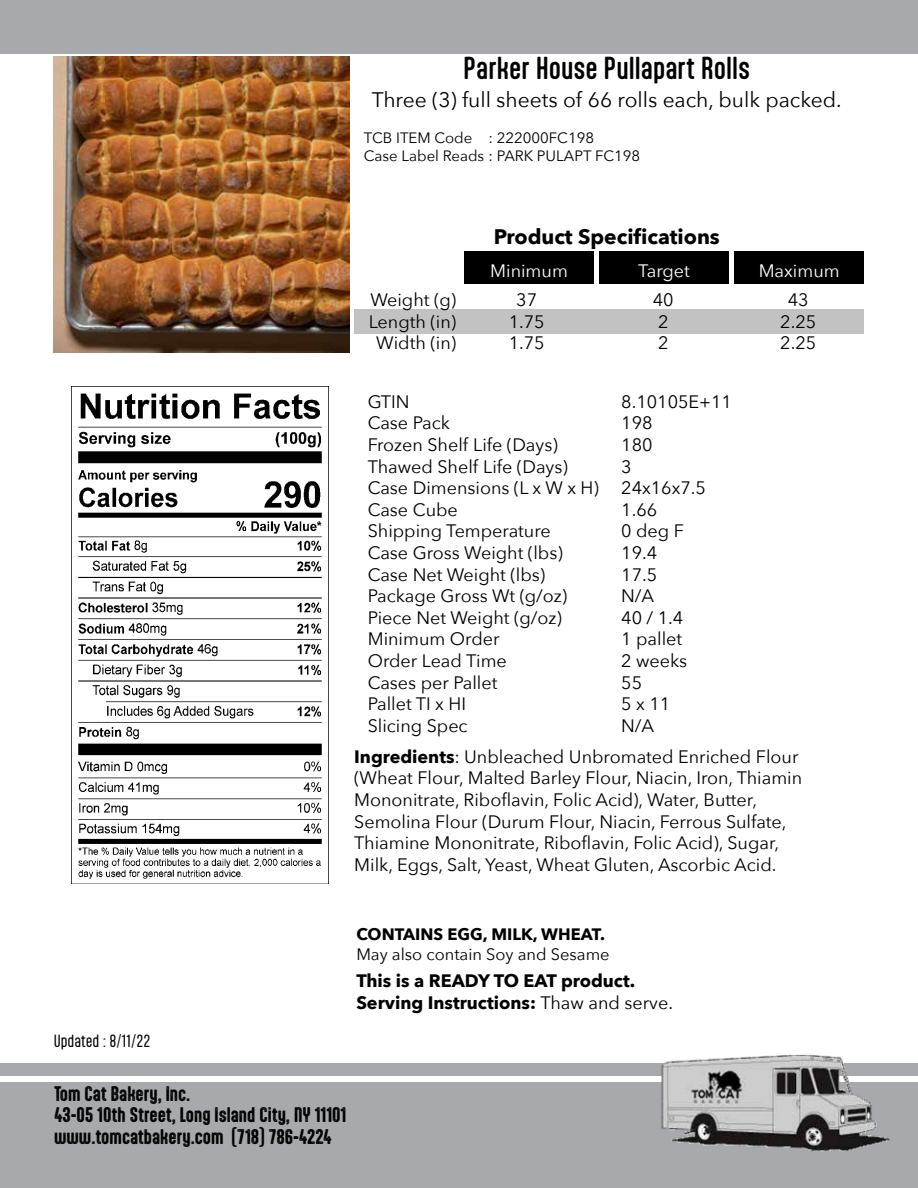
<style>
.page{position:relative;width:918px;height:1188px;background:#fff}
.page>*{position:absolute;margin:0;border:0;box-sizing:border-box;transform-origin:0 0}
.t1{font:500 27px "Aptly";color:#000}
.t2{font:21px "Avenir Next";color:#000}
.t3{font:700 21px "Avenir Next";color:#000}
.t4{font:18px/21.6px "Avenir Next";color:#000}
.t5{font:18px/21.6px "Aptly Rust";color:#000}
.t6{font:700 18px/21.6px "Avenir Next";color:#000}
.t7{font:18px "Avenir Next";color:#fff}
.t8{font:16.5px "Avenir Next";color:#000}
.t9{font:700 16.5px "Avenir Next";color:#000}
.t10{font:15px/18px "Avenir Next";color:#000}
.t11{font:15px "Aptly";color:#000}
.s1{font-weight:700}
.s2{font-weight:400}
</style>
<div class="page">
<div style="left:0;top:1083px;width:918px;height:105px;background:#a7a9ac"></div>
<div style="left:0;top:1063px;width:918px;height:12px;background:#a7a9ac"></div>
<div style="left:0;top:0;width:918px;height:54px;background:#a7a9ac"></div>
<img style="left:655px;top:1054px;width:235px;height:98px">
<img style="left:54px;top:56px;width:296px;height:296px">
<img style="left:78px;top:387px;width:251px;height:496px">
<div style="left:464px;top:251px;width:130px;height:33px;background:#000"></div>
<div style="left:734px;top:251px;width:130px;height:33px;background:#000"></div>
<div style="left:599px;top:251px;width:130px;height:33px;background:#000"></div>
<h1 class="t1" style="left:464px;top:52px;width:288px">Parker House Pullapart Rolls</h1>
<p class="t2" style="left:372px;top:82px;width:471px">Three (3) full sheets of 66 rolls each, bulk packed.</p>
<p class="t10" style="left:364px;top:128px;width:278px">TCB ITEM Code : 222000FC198<br>Case Label Reads : PARK PULAPT FC198</p>
<p class="t3" style="left:494px;top:218px;width:227px">Product Specifications</p>
<p class="t7" style="left:490px;top:255px;width:79px">Minimum</p>
<p class="t7" style="left:638px;top:255px;width:53px">Target</p>
<p class="t7" style="left:759px;top:255px;width:83px">Maximum</p>
<p class="t4" style="left:370px;top:288px;width:87px">Weight (g)</p>
<p class="t4" style="left:516px;top:288px;width:22px">37</p>
<p class="t4" style="left:653px;top:288px;width:22px">40</p>
<p class="t4" style="left:788px;top:288px;width:22px">43</p>
<p class="t4" style="left:369px;top:310px;width:89px">Length (in)</p>
<p class="t4" style="left:509px;top:310px;width:38px">1.75</p>
<p class="t4" style="left:658px;top:310px;width:12px">2</p>
<p class="t4" style="left:780px;top:310px;width:37px">2.25</p>
<p class="t4" style="left:376px;top:332px;width:81px">Width (in)</p>
<p class="t4" style="left:509px;top:332px;width:38px">1.75</p>
<p class="t4" style="left:658px;top:332px;width:12px">2</p>
<p class="t4" style="left:780px;top:332px;width:37px">2.25</p>
<p class="t4" style="left:368px;top:390px;width:43px">GTIN</p>
<p class="t4" style="left:621px;top:390px;width:112px">8.10105E+11</p>
<p class="t4" style="left:368px;top:412px;width:84px">Case Pack</p>
<p class="t4" style="left:621px;top:412px;width:33px">198</p>
<p class="t4" style="left:368px;top:433px;width:192px">Frozen Shelf Life (Days)</p>
<p class="t4" style="left:621px;top:433px;width:33px">180</p>
<p class="t4" style="left:368px;top:455px;width:202px">Thawed Shelf Life (Days)</p>
<p class="t4" style="left:368px;top:455px;width:340px;text-indent:253px">3<br>Case Dimensions (L x W x H) 24x16x7.5<br>Case Cube</p>
<p class="t4" style="left:621px;top:498px;width:38px">1.66</p>
<p class="t4" style="left:368px;top:520px;width:185px">Shipping Temperature</p>
<p class="t4" style="left:621px;top:520px;width:64px">0 deg F</p>
<p class="t4" style="left:368px;top:541px;width:196px">Case Gross Weight (lbs)</p>
<p class="t4" style="left:621px;top:541px;width:38px">19.4</p>
<p class="t4" style="left:368px;top:563px;width:179px">Case Net Weight (lbs)</p>
<p class="t4" style="left:621px;top:563px;width:38px">17.5</p>
<p class="t4" style="left:368px;top:584px;width:201px">Package Gross Wt (g/oz)</p>
<p class="t4" style="left:621px;top:584px;width:35px">N/A</p>
<p class="t4" style="left:368px;top:606px;width:196px">Piece Net Weight (g/oz)</p>
<p class="t4" style="left:621px;top:606px;width:64px">40 / 1.4</p>
<p class="t4" style="left:368px;top:628px;width:133px">Minimum Order</p>
<p class="t4" style="left:621px;top:628px;width:63px">1 pallet</p>
<p class="t4" style="left:368px;top:649px;width:141px">Order Lead Time</p>
<p class="t4" style="left:621px;top:649px;width:68px">2 weeks</p>
<p class="t4" style="left:368px;top:671px;width:131px">Cases per Pallet</p>
<p class="t4" style="left:621px;top:671px;width:22px">55</p>
<p class="t4" style="left:368px;top:692px;width:100px">Pallet TI x HI</p>
<p class="t4" style="left:621px;top:692px;width:51px">5 x 11</p>
<p class="t4" style="left:368px;top:714px;width:101px">Slicing Spec</p>
<p class="t4" style="left:621px;top:714px;width:35px">N/A</p>
<p class="t4" style="left:354px;top:745px;width:450px"><span class="s1">Ingredients</span>: Unbleached Unbromated Enriched Flour (Wheat Flour, Malted Barley Flour, Niacin, Iron, Thiamin Mononitrate, Riboflavin, Folic Acid), Water, Butter, Semolina Flour (Durum Flour, Niacin, Ferrous Sulfate, Thiamine Mononitrate, Riboflavin, Folic Acid), Sugar, Milk, Eggs, Salt, Yeast, Wheat Gluten, Ascorbic Acid.</p>
<p class="t11" style="left:54px;top:1032px;width:98px">Updated : 8/11/22</p>
<p class="t9" style="left:356px;top:920px;width:250px">CONTAINS EGG, MILK, WHEAT.</p>
<p class="t8" style="left:356px;top:940px;width:255px">May also contain Soy and Sesame</p>
<p class="t6" style="left:356px;top:970px;width:318px">This is a READY TO EAT product.<br>Serving Instructions: <span class="s2">Thaw and serve.</span></p>
<p class="t5" style="left:54px;top:1082px;width:294px">Tom Cat Bakery, Inc.<br>43-05 10th Street, Long Island City, NY 11101 www.tomcatbakery.com (718) 786-4224</p>
</div>
